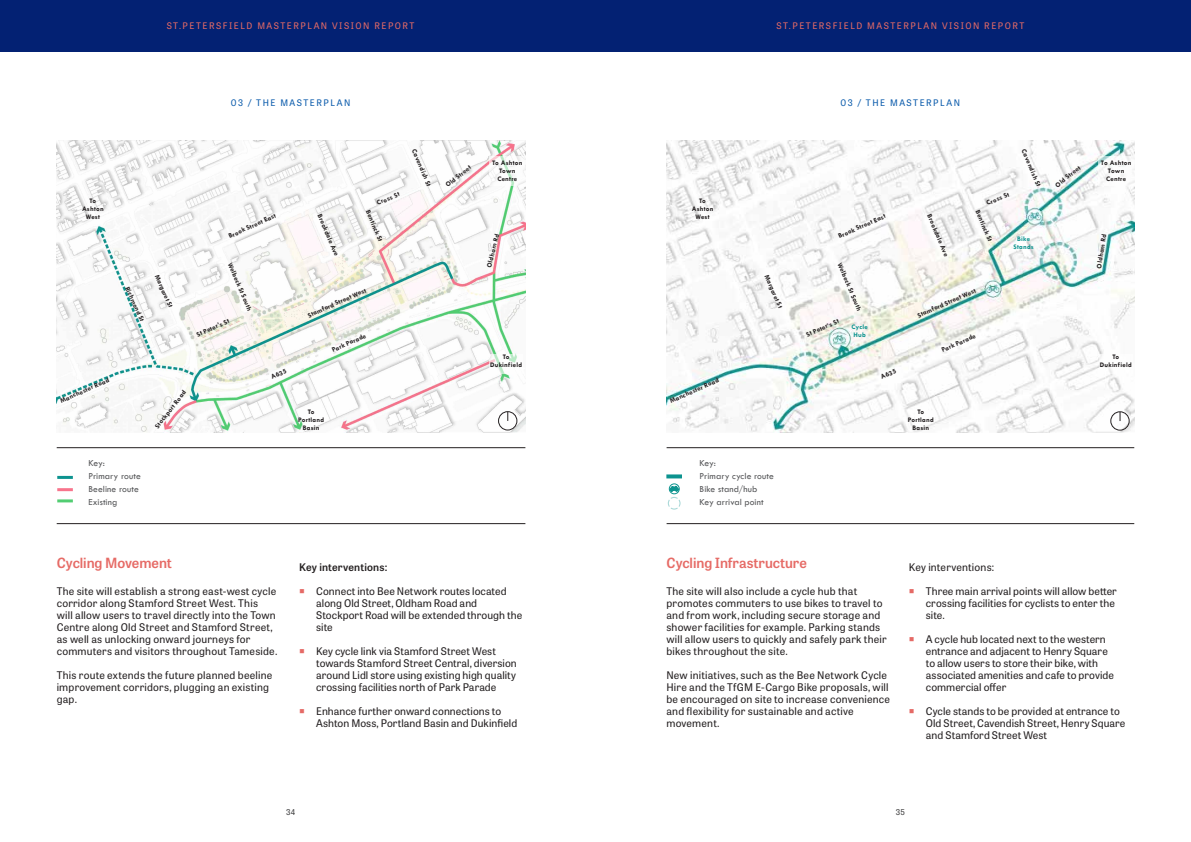
<style>
.page{position:relative;width:1191px;height:842px;background:#fff}
.page>*{position:absolute;margin:0;border:0;box-sizing:border-box;transform-origin:0 0}
.subheading{font:600 14px "Tablet Gothic";letter-spacing:-.005em;color:#e66b66}
.body_copy{font:10.5px/12px "Tablet Gothic";letter-spacing:.01em;color:#231f20}
.body_copy-2{font:600 10.5px "Tablet Gothic";letter-spacing:.015em;color:#231f20}
.caption_or_footnote{font:9.6px "Tw Cen";letter-spacing:.005em;color:#57585a}
.Sub_heading_Partisan{font:9px "Tablet Gothic";letter-spacing:.17em;color:#e56a66}
.Sub_heading_Partisan-2{font:9px "Tablet Gothic";letter-spacing:.17em;color:#0c5cac}
.header_footer{font:8px "Tablet Gothic";color:#3e3e3f}
.t1{font:700 7px/8px "Tw Cen";letter-spacing:.03em;color:#231f20;text-align:center}
.t2{font:700 7px/8px "Tw Cen";letter-spacing:.035em;color:#0c938f;text-align:center}
</style>
<div class="page">
<hr style="left:57px;top:476px;width:16px;height:3px;background:#0c938f">
<svg style="left:666px;top:474px;width:16px;height:4px"></svg>
<hr style="left:57px;top:488px;width:16px;height:3px;background:#f8748c">
<hr style="left:57px;top:499px;width:16px;height:3px;background:#52cd72">
<img style="left:57px;top:141px;width:468px;height:291px">
<svg style="left:489px;top:156px;width:36px;height:30px"></svg>
<svg style="left:489px;top:354px;width:34px;height:19px"></svg>
<img style="left:666px;top:141px;width:468px;height:292px">
<div style="left:1098px;top:156px;width:36px;height:30px;background:#fff"></div>
<div style="left:1098px;top:354px;width:34px;height:20px;background:#fff"></div>
<div style="left:669px;top:484px;width:10px;height:10px;border:1px solid #0d948f;border-radius:50%"></div>
<svg style="left:667px;top:486px;width:14px;height:24px"></svg>
<div style="left:498px;top:411px;width:19px;height:19px;border:1px solid #231f20;border-radius:50%"></div>
<div style="left:1110px;top:411px;width:19px;height:19px;border:1px solid #231f20;border-radius:50%"></div>
<div style="left:0;top:0;width:1191px;height:51px;background:#032173"></div>
<hr style="left:57px;top:523px;width:468px;height:1px;background:#231f20">
<hr style="left:57px;top:447px;width:468px;height:1px;background:#231f20">
<hr style="left:666px;top:523px;width:468px;height:1px;background:#231f20">
<hr style="left:666px;top:447px;width:468px;height:1px;background:#231f20">
<p class="Sub_heading_Partisan" style="left:167px;top:19px;width:249px">ST.PETERSFIELD MASTERPLAN VISION REPORT</p>
<p class="Sub_heading_Partisan" style="left:776px;top:19px;width:249px">ST.PETERSFIELD MASTERPLAN VISION REPORT</p>
<p class="Sub_heading_Partisan-2" style="left:231px;top:97px;width:121px">03 / THE MASTERPLAN</p>
<p class="Sub_heading_Partisan-2" style="left:840px;top:97px;width:121px">03 / THE MASTERPLAN</p>
<p class="t1" style="left:418px;top:148px;width:41px;rotate:67deg">Cavendish St</p>
<p class="t1" style="left:444px;top:182px;width:32px;rotate:-39deg">Old Street</p>
<p class="t1" style="left:492px;top:159px;width:32px">To Ashton<br>Town<br>Centre</p>
<p class="t1" style="left:1027px;top:148px;width:41px;rotate:67deg">Cavendish St</p>
<p class="t1" style="left:1053px;top:183px;width:32px;rotate:-39deg">Old Street</p>
<p class="t1" style="left:1101px;top:159px;width:32px">To Ashton<br>Town<br>Centre</p>
<p class="t1" style="left:82px;top:196px;width:23px">To<br>Ashton<br>West</p>
<p class="t1" style="left:131px;top:285px;width:39px;rotate:66deg">Richmond St</p>
<p class="t1" style="left:160px;top:273px;width:37px;rotate:66deg">Margaret St</p>
<p class="t1" style="left:227px;top:232px;width:53px;rotate:-24deg">Brook Street East</p>
<p class="t1" style="left:234px;top:261px;width:53px;rotate:67deg">Welbeck St South</p>
<p class="t1" style="left:195px;top:331px;width:36px;rotate:-24deg">St Peter’s St</p>
<p class="t1" style="left:375px;top:199px;width:26px;rotate:-23deg">Cross St</p>
<p class="t1" style="left:323px;top:213px;width:46px;rotate:67deg">Brookdale Ave</p>
<p class="t1" style="left:372px;top:209px;width:35px;rotate:67deg">Bentinck St</p>
<p class="t1" style="left:306px;top:312px;width:65px;rotate:-24deg">Stamford Street West</p>
<p class="t1" style="left:330px;top:346px;width:38px;rotate:-24deg">Park Parade</p>
<p class="t1" style="left:485px;top:266px;width:36px;rotate:-76deg">Oldham Rd</p>
<p class="t1" style="left:691px;top:197px;width:23px">To<br>Ashton<br>West</p>
<p class="t1" style="left:770px;top:273px;width:37px;rotate:66deg">Margaret St</p>
<p class="t1" style="left:837px;top:232px;width:53px;rotate:-24deg">Brook Street East</p>
<p class="t1" style="left:843px;top:261px;width:53px;rotate:67deg">Welbeck St South</p>
<p class="t1" style="left:805px;top:331px;width:36px;rotate:-24deg">St Peter’s St</p>
<p class="t2" style="left:851px;top:322px;width:18px">Cycle<br>Hub</p>
<p class="t1" style="left:985px;top:199px;width:26px;rotate:-23deg">Cross St</p>
<p class="t1" style="left:933px;top:213px;width:46px;rotate:67deg">Brookdale Ave</p>
<p class="t1" style="left:981px;top:209px;width:35px;rotate:67deg">Bentinck St</p>
<p class="t1" style="left:916px;top:312px;width:65px;rotate:-24deg">Stamford Street West</p>
<p class="t1" style="left:940px;top:346px;width:38px;rotate:-24deg">Park Parade</p>
<p class="t2" style="left:1013px;top:235px;width:22px">Bike<br>Stands</p>
<p class="t1" style="left:1094px;top:268px;width:36px;rotate:-81deg">Oldham Rd</p>
<p class="t1" style="left:59px;top:397px;width:54px;rotate:-24deg">Manchester Road</p>
<p class="t1" style="left:153px;top:425px;width:48px;rotate:-52deg">Stockport Road</p>
<p class="t1" style="left:270px;top:373px;width:18px;rotate:-24deg">A635</p>
<p class="t1" style="left:298px;top:407px;width:27px">To<br>Portland<br>Basin</p>
<p class="t1" style="left:502px;top:352px;width:8px">To</p>
<p class="t1" style="left:490px;top:360px;width:34px">Dukinfield</p>
<p class="t1" style="left:668px;top:397px;width:54px;rotate:-24deg">Manchester Road</p>
<p class="t1" style="left:879px;top:374px;width:18px;rotate:-24deg">A635</p>
<p class="t1" style="left:908px;top:408px;width:27px">To<br>Portland<br>Basin</p>
<p class="t1" style="left:1112px;top:352px;width:8px">To</p>
<p class="t1" style="left:1099px;top:360px;width:34px">Dukinfield</p>
<p class="caption_or_footnote" style="left:88px;top:457px;width:18px">Key:</p>
<p class="caption_or_footnote" style="left:88px;top:470px;width:54px">Primary route</p>
<p class="caption_or_footnote" style="left:88px;top:483px;width:52px">Beeline route</p>
<p class="caption_or_footnote" style="left:88px;top:496px;width:31px">Existing</p>
<p class="caption_or_footnote" style="left:699px;top:457px;width:18px">Key:</p>
<p class="caption_or_footnote" style="left:699px;top:470px;width:76px">Primary cycle route</p>
<p class="caption_or_footnote" style="left:699px;top:483px;width:59px">Bike stand/hub</p>
<p class="caption_or_footnote" style="left:699px;top:496px;width:66px">Key arrival point</p>
<p class="subheading" style="left:57px;top:553px;width:117px">Cycling Movement</p>
<p class="body_copy" style="left:57px;top:585px;width:222px">The site will establish a strong east-west cycle corridor along Stamford Street West. This<br>will allow users to travel directly into the Town Centre along Old Street and Stamford Street, as well as unlocking onward journeys for commuters and visitors throughout Tameside.</p>
<p class="body_copy" style="left:57px;top:669px;width:217px">This route extends the future planned beeline improvement corridors, plugging an existing gap.</p>
<p class="body_copy-2" style="left:299px;top:560px;width:90px">Key interventions:</p>
<p class="body_copy" style="left:316px;top:585px;width:208px">Connect into Bee Network routes located along Old Street, Oldham Road and<br>Stockport Road will be extended through the site</p>
<p class="body_copy" style="left:316px;top:645px;width:202px">Key cycle link via Stamford Street West towards Stamford Street Central, diversion around Lidl store using existing high quality crossing facilities north of Park Parade</p>
<p class="body_copy" style="left:316px;top:705px;width:203px">Enhance further onward connections to<br>Ashton Moss, Portland Basin and Dukinfield</p>
<p class="subheading" style="left:666px;top:553px;width:142px">Cycling Infrastructure</p>
<p class="body_copy" style="left:666px;top:585px;width:222px">The site will also include a cycle hub that promotes commuters to use bikes to travel to and from work, including secure storage and shower facilities for example. Parking stands will allow users to quickly and safely park their bikes throughout the site.</p>
<p class="body_copy" style="left:666px;top:669px;width:225px">New initiatives, such as the Bee Network Cycle Hire and the TfGM E-Cargo Bike proposals, will be encouraged on site to increase convenience and flexibility for sustainable and active movement.</p>
<p class="body_copy" style="left:909px;top:561px;width:87px">Key interventions:</p>
<p class="body_copy" style="left:926px;top:585px;width:192px">Three main arrival points will allow better crossing facilities for cyclists to enter the site.</p>
<p class="body_copy" style="left:926px;top:633px;width:190px">A cycle hub located next to the western entrance and adjacent to Henry Square to allow users to store their bike, with associated amenities and cafe to provide commercial offer</p>
<p class="body_copy" style="left:926px;top:705px;width:201px">Cycle stands to be provided at entrance to<br>Old Street, Cavendish Street, Henry Square and Stamford Street West</p>
<p class="header_footer" style="left:286px;top:807px;width:11px">34</p>
<p class="header_footer" style="left:895px;top:807px;width:11px">35</p>
</div>
